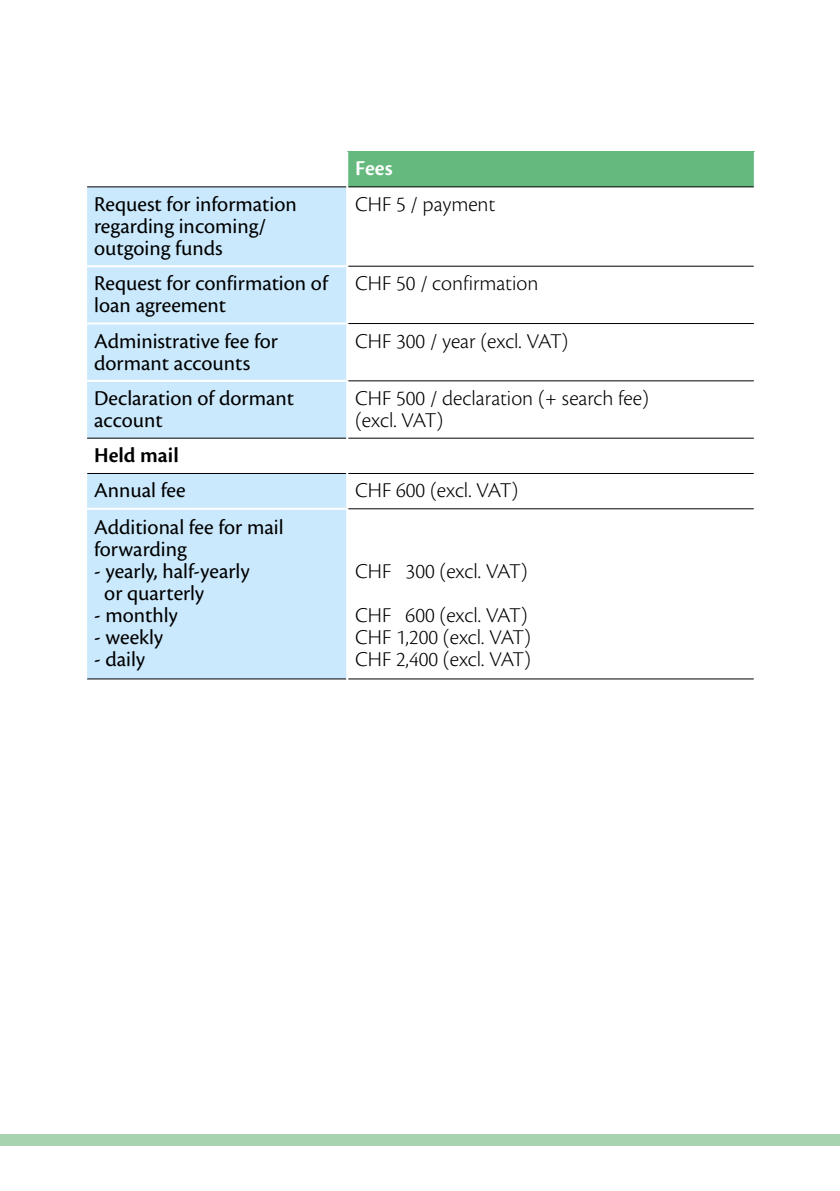
<style>
.page{position:relative;width:840px;height:1191px;background:#fff}
.page>*{position:absolute;margin:0;border:0;box-sizing:border-box;transform-origin:0 0}
.t1{font:22px/22px "Cronos Pro";color:#000}
.t2{font:300 22px/22px "Cronos Pro";color:#000}
.t3{font:600 22px "Cronos Pro";color:#000}
.t4{font:600 22px "Cronos Pro";color:#fff}
</style>
<div class="page">
<div style="left:0;top:1134px;width:839px;height:11px;background:#a8d3af"></div>
<div style="left:347px;top:152px;width:407px;height:35px;background:#65b97e"></div>
<svg style="left:87px;top:187px;width:260px;height:491px;background:#ceeafb"></svg>
<hr style="left:87px;top:678px;width:259px;height:1px;background:#000">
<hr style="left:348px;top:186px;width:405px;height:1px;background:#000">
<hr style="left:348px;top:266px;width:405px;height:1px;background:#000">
<hr style="left:348px;top:508px;width:405px;height:1px;background:#000">
<hr style="left:348px;top:678px;width:405px;height:1px;background:#000">
<hr style="left:346px;top:152px;width:2px;height:35px;background:#fff">
<hr style="left:753px;top:152px;width:2px;height:35px;background:#fff">
<hr style="left:87px;top:473px;width:259px;height:1px;background:#000">
<hr style="left:348px;top:473px;width:405px;height:1px;background:#000">
<hr style="left:346px;top:187px;width:2px;height:79px;background:#fff">
<hr style="left:87px;top:508px;width:259px;height:2px;background:#fff">
<hr style="left:346px;top:473px;width:2px;height:36px;background:#fff">
<hr style="left:346px;top:509px;width:2px;height:170px;background:#fff">
<hr style="left:348px;top:323px;width:405px;height:1px;background:#000">
<hr style="left:348px;top:380px;width:405px;height:1px;background:#000">
<hr style="left:348px;top:438px;width:405px;height:1px;background:#000">
<hr style="left:87px;top:438px;width:259px;height:1px;background:#000">
<hr style="left:346px;top:381px;width:2px;height:57px;background:#fff">
<hr style="left:87px;top:265px;width:259px;height:2px;background:#fff">
<hr style="left:346px;top:266px;width:2px;height:57px;background:#fff">
<hr style="left:87px;top:322px;width:259px;height:2px;background:#fff">
<hr style="left:346px;top:323px;width:2px;height:58px;background:#fff">
<hr style="left:87px;top:380px;width:259px;height:2px;background:#fff">
<hr style="left:87px;top:186px;width:259px;height:1px;background:#000">
<p class="t4" style="left:355px;top:156px;width:39px">Fees</p>
<p class="t1" style="left:94px;top:193px;width:204px">Request for information regarding incoming/ outgoing funds</p>
<p class="t2" style="left:355px;top:193px;width:142px">CHF 5 / payment</p>
<p class="t1" style="left:94px;top:272px;width:235px">Request for confirmation of loan agreement</p>
<p class="t2" style="left:355px;top:272px;width:185px">CHF 50 / confirmation</p>
<p class="t1" style="left:94px;top:330px;width:185px">Administrative fee for dormant accounts</p>
<p class="t2" style="left:355px;top:329px;width:215px">CHF 300 / year (excl. VAT)</p>
<p class="t1" style="left:94px;top:387px;width:201px">Declaration of dormant account</p>
<p class="t2" style="left:355px;top:387px;width:295px">CHF 500 / declaration (+ search fee) (excl. VAT)</p>
<p class="t3" style="left:94px;top:443px;width:86px">Held mail</p>
<p class="t1" style="left:94px;top:480px;width:93px">Annual fee</p>
<p class="t2" style="left:355px;top:479px;width:164px">CHF 600 (excl. VAT)</p>
<p class="t1" style="left:94px;top:516px;width:191px">Additional fee for mail forwarding</p>
<p class="t1" style="left:104px;top:560px;width:147px;text-indent:-10px">- yearly, half-yearly or quarterly</p>
<p class="t1" style="left:94px;top:604px;width:85px">- monthly</p>
<p class="t1" style="left:94px;top:626px;width:70px">- weekly</p>
<p class="t1" style="left:94px;top:648px;width:52px">- daily</p>
<p class="t2" style="left:355px;top:549px;width:174px;line-height:44px">CHF 300 (excl. VAT)<br>CHF 600 (excl. VAT)</p>
<p class="t2" style="left:355px;top:626px;width:177px">CHF 1,200 (excl. VAT)<br>CHF 2,400 (excl. VAT)</p>
</div>
